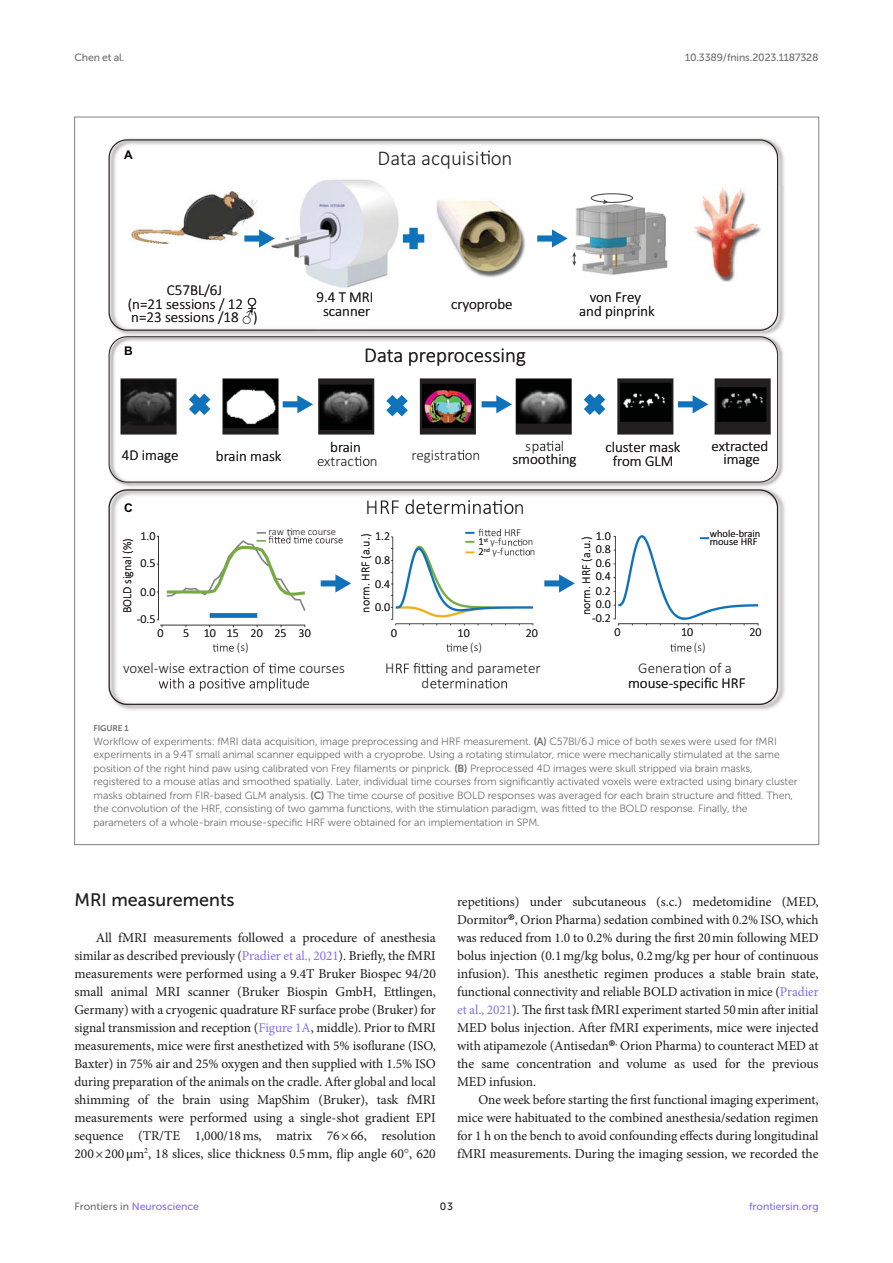
<style>
.page{position:relative;width:893px;height:1263px;background:#fff}
.page>*{position:absolute;margin:0;border:0;box-sizing:border-box;transform-origin:0 0}
.t1{font:300 21px "Calibri";color:#231f20}
.HEAD_2{font:18px "Museo Sans 500";color:#1b1c1b}
.t2{font:300 15px/13.5px "Calibri";color:#231f20;text-align:center}
.TEXT_FLUSH{font:13.5px/18px "Minion Pro";letter-spacing:-.005em;color:#1b1c1b;text-align:justify}
.TEXT{font:13.5px/18px "Minion Pro";letter-spacing:-.005em;color:#1b1c1b;text-align:justify}
.t3{font:300 12px/14px "Calibri";color:#231f20;text-align:center}
.t4{font:700 12px "Arial";color:#000}
.FIG_LEG{font:10.5px/13.5px "Museo Sans 300";letter-spacing:-.01em;color:#706f70}
.t5{font:300 10.5px/8.1px "Calibri";color:#231f20}
.t6{font:10.5px "Museo Sans 500";color:#856df0}
.t7{font:10.5px "Museo Sans 500";letter-spacing:-.015em;color:#706f70}
.t8{font:10.5px "Museo Sans 500";color:#1b1c1b}
.FIG_HD{font:8.25px "Museo Sans 700";letter-spacing:-.01em;color:#706f70}
.s1{font-family:"Times New Roman";font-weight:400}
.s2{font-family:"Museo Sans 700"}
.s3{color:#856df0}
.s4{font-family:"STIX General"}
.s5{font-family:"STIX"}
.s6{font-size:22.5px;color:#000}
.s7{color:#706f70}
</style>
<div class="page">
<img style="left:108px;top:138px;width:677px;height:572px">
<p class="t7" style="left:74px;top:51px;width:52px">Chen et al.</p>
<p class="t7" style="left:685px;top:51px;width:135px">10.3389/fnins.2023.1187328</p>
<p class="t4" style="left:124px;top:147px;width:10px">A</p>
<p class="t1" style="left:378px;top:145px;width:136px">Data acquisi on</p>
<p class="t2" style="left:128px;top:283px;width:131px">C57BL/6J<br>(n=21 sessions / 12 <span class="s1">♀ </span>n=23 sessions /18 <span class="s1">♂</span>)</p>
<p class="t2" style="left:316px;top:290px;width:59px">9.4 T MRI scanner</p>
<p class="t2" style="left:451px;top:297px;width:63px">cryoprobe</p>
<p class="t2" style="left:579px;top:290px;width:77px">von Frey and pinprink</p>
<p class="t1" style="left:364px;top:342px;width:163px">Data preprocessing</p>
<p class="t4" style="left:124px;top:342px;width:10px">B</p>
<p class="t2" style="left:122px;top:448px;width:58px">4D image</p>
<p class="t2" style="left:216px;top:449px;width:67px">brain mask</p>
<p class="t2" style="left:317px;top:440px;width:62px">brain extrac n</p>
<p class="t2" style="left:412px;top:448px;width:70px">registra on</p>
<p class="t2" style="left:512px;top:439px;width:66px;text-align:left;text-indent:48px">l smoothing</p>
<p class="t2" style="left:605px;top:440px;width:77px">cluster mask from GLM</p>
<p class="t2" style="left:712px;top:439px;width:58px">extracted image</p>
<p class="t2" style="left:525px;top:439px;width:7px">s</p>
<p class="t4" style="left:124px;top:500px;width:10px">C</p>
<p class="t1" style="left:365px;top:494px;width:14px">H</p>
<p class="t1" style="left:514px;top:494px;width:12px">n</p>
<p class="t3" style="left:140px;top:529px;width:17px">1.0</p>
<p class="t3" style="left:140px;top:556px;width:17px">0.5</p>
<p class="t3" style="left:140px;top:584px;width:17px">0.0</p>
<p class="t3" style="left:137px;top:612px;width:20px">-0.5</p>
<p class="t3" style="left:120px;top:613px;width:77px;rotate:-90deg">BOLD signal (%)</p>
<p class="t5" style="left:268px;top:527px;width:69px">raw me course</p>
<p class="t5" style="left:268px;top:535px;width:7px">fi</p>
<p class="t3" style="left:375px;top:529px;width:17px">1.2</p>
<p class="t3" style="left:358px;top:613px;width:80px;rotate:-90deg">norm. HRF (a.u.)</p>
<p class="t3" style="left:375px;top:553px;width:17px">0.8</p>
<p class="t3" style="left:375px;top:577px;width:17px">0.4</p>
<p class="t3" style="left:375px;top:600px;width:17px">0.0</p>
<p class="t5" style="left:478px;top:527px;width:30px;line-height:9.6px">fi<br>1<sup>st</sup> γ-fu</p>
<p class="t5" style="left:522px;top:538px;width:12px">on</p>
<p class="t5" style="left:478px;top:547px;width:26px">2<sup>nd</sup> γ-f</p>
<p class="t5" style="left:530px;top:547px;width:7px">n</p>
<p class="t3" style="left:596px;top:529px;width:17px">1.0</p>
<p class="t5" style="left:710px;top:529px;width:52px">whole-brain mouse HRF</p>
<p class="t3" style="left:579px;top:615px;width:80px;rotate:-90deg">norm. HRF (a.u.)</p>
<p class="t3" style="left:596px;top:542px;width:17px">0.8</p>
<p class="t3" style="left:596px;top:556px;width:17px">0.6</p>
<p class="t3" style="left:596px;top:569px;width:17px;text-align:left">0.4<br>0.2</p>
<p class="t3" style="left:592px;top:597px;width:20px">0.0 -0.2</p>
<p class="t3" style="left:158px;top:626px;width:8px">0</p>
<p class="t3" style="left:183px;top:626px;width:129px">5 10 15 20 25 30</p>
<p class="t3" style="left:391px;top:625px;width:8px">0</p>
<p class="t3" style="left:526px;top:625px;width:14px">20</p>
<p class="t3" style="left:458px;top:625px;width:14px">10</p>
<p class="t3" style="left:615px;top:625px;width:8px">0</p>
<p class="t3" style="left:749px;top:625px;width:14px">20</p>
<p class="t3" style="left:681px;top:625px;width:14px">10</p>
<p class="t3" style="left:237px;top:640px;width:13px">(s)</p>
<p class="t3" style="left:470px;top:640px;width:13px">(s)</p>
<p class="t3" style="left:694px;top:640px;width:13px">(s)</p>
<p class="t2" style="left:123px;top:661px;width:143px">voxel-wise extra on of</p>
<p class="t2" style="left:302px;top:660px;width:44px;line-height:15px;text-align:left;text-indent:-14px">e courses e</p>
<p class="t2" style="left:385px;top:661px;width:11px">H</p>
<p class="t2" style="left:441px;top:661px;width:101px">g and parameter</p>
<p class="t2" style="left:421px;top:676px;width:9px">d</p>
<p class="t2" style="left:628px;top:660px;width:119px;line-height:15px">Genera n of a mouse-specific HRF</p>
<p class="FIG_HD" style="left:94px;top:724px;width:37px">FIGURE 1</p>
<p class="FIG_LEG" style="left:94px;top:734px;width:705px">Workflow of experiments: fMRI data acquisition, image preprocessing and HRF measurement. <span class="s2">(A)</span> C57Bl/6 J mice of both sexes were used for fMRI experiments in a 9.4T small animal scanner equipped with a cryoprobe. Using a rotating stimulator, mice were mechanically stimulated at the same position of the right hind paw using calibrated von Frey filaments or pinprick. <span class="s2">(B)</span> Preprocessed 4D images were skull stripped via brain masks, registered to a mouse atlas and smoothed spatially. Later, individual time courses from significantly activated voxels were extracted using binary cluster masks obtained from FIR-based GLM analysis. <span class="s2">(C)</span> The time course of positive BOLD responses was averaged for each brain structure and fitted. Then, the convolution of the HRF, consisting of two gamma functions, with the stimulation paradigm, was fitted to the BOLD response. Finally, the parameters of a whole-brain mouse-specific HRF were obtained for an implementation in SPM.</p>
<p class="HEAD_2" style="left:74px;top:890px;width:162px">MRI measurements</p>
<p class="TEXT_FLUSH" style="left:74px;top:929px;width:363px;text-indent:21px">All fMRI measurements followed a procedure of anesthesia similar as described previously (<span class="s3">Pradier et al., 2021</span>). Briefly, the fMRI measurements were performed using a 9.4T Bruker Biospec 94/20 small animal MRI scanner (Bruker Biospin GmbH, Ettlingen, Germany) with a cryogenic quadrature RF surface probe (Bruker) for signal transmission and reception (<span class="s3">Figure 1A</span>, middle). Prior to fMRI measurements, mice were first anesthetized with 5% isoflurane (ISO, Baxter) in 75% air and 25% oxygen and then supplied with 1.5% ISO during preparation of the animals on the cradle. After global and local shimming of the brain using MapShim (Bruker), task fMRI measurements were performed using a single-shot gradient EPI sequence (TR/TE 1,000/18ms, matrix 76×66, resolution 200×200<span class="s4">μ</span>m<sup>2</sup>, 18 slices, slice thickness 0.5mm, flip angle 60<span class="s5">°</span>, 620</p>
<p class="TEXT_FLUSH" style="left:457px;top:893px;width:363px">repetitions) under subcutaneous (s.c.) medetomidine (MED, Dormitor<span class="s6">®</span>, Orion Pharma) sedation combined with 0.2% ISO, which was reduced from 1.0 to 0.2% during the first 20min following MED bolus injection (0.1mg/kg bolus, 0.2mg/kg per hour of continuous infusion). This anesthetic regimen produces a stable brain state, functional connectivity and reliable BOLD activation in mice (<span class="s3">Pradier et al., 2021</span>). The first task fMRI experiment started 50min after initial MED bolus injection. After fMRI experiments, mice were injected with atipamezole (Antisedan<span class="s6">®</span><sup>,</sup> Orion Pharma) to counteract MED at the same concentration and volume as used for the previous MED infusion.</p>
<p class="TEXT" style="left:457px;top:1091px;width:363px;text-indent:21px">One week before starting the first functional imaging experiment, mice were habituated to the combined anesthesia/sedation regimen for 1 h on the bench to avoid confounding effects during longitudinal fMRI measurements. During the imaging session, we recorded the</p>
<p class="t6" style="left:74px;top:1200px;width:126px"><span class="s7">Frontiers in</span> Neuroscience</p>
<p class="t8" style="left:440px;top:1200px;width:15px">03</p>
<p class="t6" style="left:749px;top:1200px;width:71px">frontiersin.org</p>
</div>
